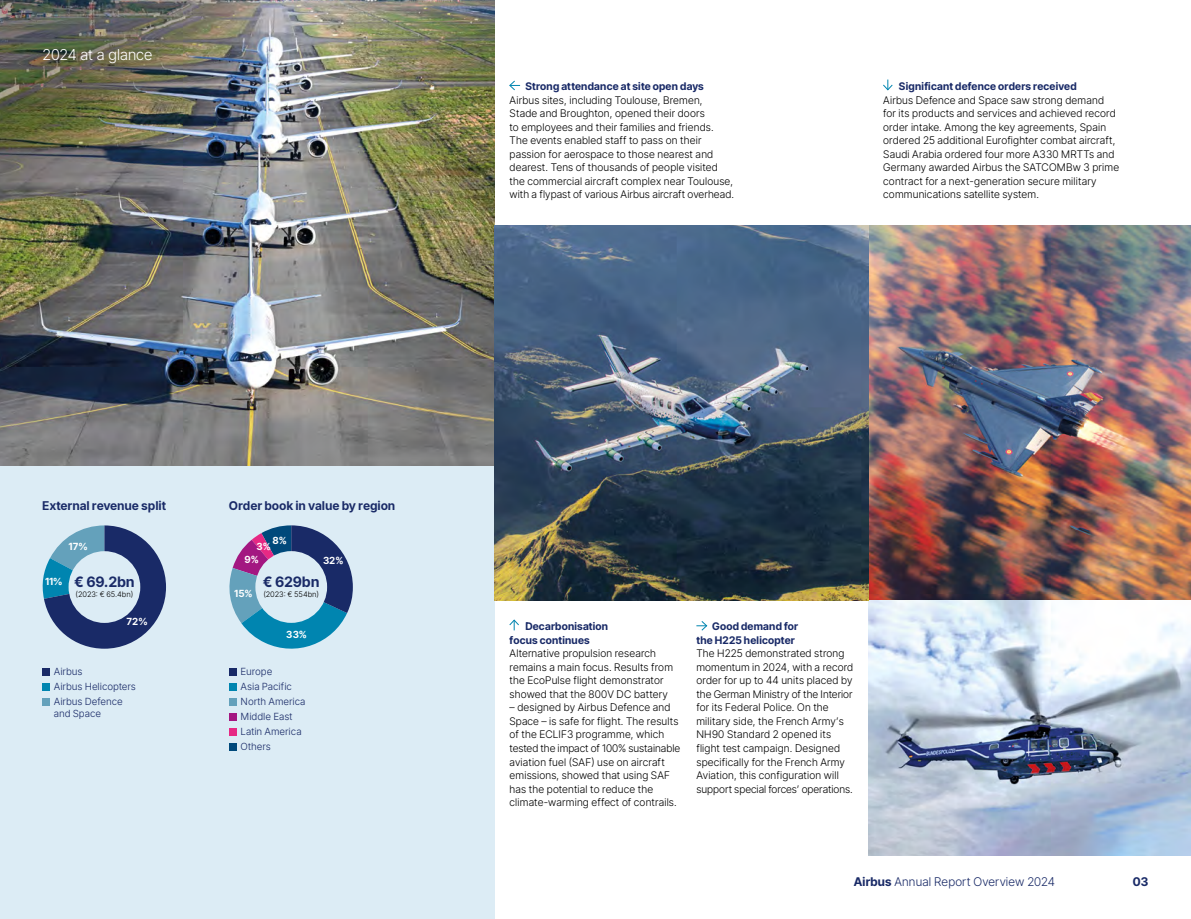
<style>
.page{position:relative;width:1191px;height:919px;background:#fff}
.page>*{position:absolute;margin:0;border:0;box-sizing:border-box;transform-origin:0 0}
.t1{font:300 15px "Inter Tight";letter-spacing:.005em;color:#fff}
.t2{font:700 14.25px "Inter";letter-spacing:-.015em;color:#192a67}
.t3{font:700 12px "Inter";letter-spacing:-.01em;color:#192a67}
.t4{font:300 12px "Inter Tight";letter-spacing:.015em;color:#192a67}
.t5{font:700 12px "Inter Tight";color:#192a67}
.t6{font:300 10.5px/13.5px "Inter Tight";letter-spacing:.015em;color:#000}
.t7{font:700 10.5px/13.5px "Inter Tight";letter-spacing:.02em;color:#192a67}
.t8{font:300 9.75px/15px "Inter";letter-spacing:-.005em;color:#192a67}
.t9{font:700 9.75px "Inter";letter-spacing:-.01em;color:#fff}
.t10{font:300 7.5px "Inter";letter-spacing:-.01em;color:#000}
.s1{font-family:"Inter Tight"}
.s2{font-weight:700;font-size:9.75px;color:#fff}
.s3{font-family:"Inter Tight";font-weight:700;font-size:9.75px;color:#fff}
.s4{font-weight:700}
</style>
<div class="page">
<div style="left:0;top:465px;width:494px;height:453px;background:#dcecf5"></div>
<svg style="left:43px;top:525px;width:123px;height:123px"></svg>
<div style="left:69px;top:551px;width:71px;height:72px;background:#dcecf5;border-radius:50%"></div>
<div style="left:43px;top:667px;width:7px;height:8px;background:#192a67"></div>
<div style="left:43px;top:682px;width:7px;height:8px;background:#0085b0"></div>
<div style="left:43px;top:697px;width:7px;height:8px;background:#64a1bb"></div>
<svg style="left:229px;top:525px;width:124px;height:123px"></svg>
<div style="left:255px;top:551px;width:72px;height:71px;background:#dcecf5;border-radius:50%"></div>
<div style="left:229px;top:667px;width:8px;height:8px;background:#192a67"></div>
<div style="left:229px;top:682px;width:8px;height:8px;background:#0085b0"></div>
<div style="left:229px;top:697px;width:8px;height:8px;background:#64a1bb"></div>
<div style="left:229px;top:712px;width:8px;height:8px;background:#a31781"></div>
<div style="left:229px;top:727px;width:8px;height:8px;background:#e62984"></div>
<div style="left:229px;top:743px;width:8px;height:7px;background:#00497b"></div>
<img style="left:0;top:0;width:494px;height:465px">
<img style="left:868px;top:225px;width:323px;height:630px">
<img style="left:494px;top:225px;width:374px;height:375px">
<svg style="left:509px;top:80px;width:11px;height:10px"></svg>
<svg style="left:883px;top:79px;width:9px;height:11px"></svg>
<svg style="left:509px;top:619px;width:10px;height:11px"></svg>
<svg style="left:696px;top:621px;width:11px;height:9px"></svg>
<h1 class="t1" style="left:43px;top:44px;width:111px">2024 at a glance</h1>
<p class="t7" style="left:525px;top:79px;width:180px">Strong attendance at site open days</p>
<p class="t6" style="left:509px;top:93px;width:226px">Airbus sites, including Toulouse, Bremen,<br>Stade and Broughton, opened their doors<br>to employees and their families and friends.<br>The events enabled staff to pass on their passion for aerospace to those nearest and dearest. Tens of thousands of people visited the commercial aircraft complex near Toulouse, with a flypast of various Airbus aircraft overhead.</p>
<p class="t7" style="left:899px;top:79px;width:179px">Significant defence orders received</p>
<p class="t6" style="left:883px;top:93px;width:237px">Airbus Defence and Space saw strong demand for its products and services and achieved record order intake. Among the key agreements, Spain ordered 25 additional Eurofighter combat aircraft, Saudi Arabia ordered four more A330 MRTTs and Germany awarded Airbus the SATCOMBw 3 prime contract for a next-generation secure military communications satellite system.</p>
<p class="t3" style="left:42px;top:497px;width:125px">External revenue split</p>
<p class="t3" style="left:229px;top:497px;width:168px">Order book in value by region</p>
<p class="t9" style="left:69px;top:539px;width:21px">17%</p>
<p class="t9" style="left:273px;top:532px;width:16px">8<span class="s1">%</span></p>
<p class="t9" style="left:256px;top:539px;width:16px">3<span class="s1">%</span></p>
<p class="t9" style="left:244px;top:551px;width:16px">9<span class="s1">%</span></p>
<p class="t9" style="left:323px;top:553px;width:22px">32<span class="s1">%</span></p>
<p class="t9" style="left:45px;top:573px;width:19px">11%</p>
<h2 class="t2" style="left:74px;top:571px;width:62px">€ 69.2bn</h2>
<p class="t10" style="left:76px;top:588px;width:59px">(2023: € 65.4bn)</p>
<h2 class="t2" style="left:263px;top:570px;width:58px">€ 629bn</h2>
<p class="t10" style="left:234px;top:588px;width:86px"><span class="s2">15</span><span class="s3">%</span> (2023: € 554bn)</p>
<p class="t9" style="left:127px;top:614px;width:23px">72%</p>
<p class="t8" style="left:54px;top:664px;width:83px">Airbus<br>Airbus Helicopters<br>Airbus Defence</p>
<p class="t8" style="left:54px;top:706px;width:49px">and Space</p>
<p class="t9" style="left:286px;top:626px;width:22px">33<span class="s1">%</span></p>
<p class="t8" style="left:241px;top:664px;width:66px">Europe<br>Asia Pacific<br>North America<br>Middle East<br>Latin America<br>Others</p>
<p class="t7" style="left:509px;top:619px;width:100px;text-indent:16px">Decarbonisation focus continues</p>
<p class="t6" style="left:509px;top:646px;width:165px">Alternative propulsion research remains a main focus. Results from the EcoPulse flight demonstrator showed that the 800V DC battery</p>
<p class="t6" style="left:509px;top:700px;width:172px">– designed by Airbus Defence and Space – is safe for flight. The results of the ECLIF3 programme, which tested the impact of 100% sustainable aviation fuel (SAF) use on aircraft emissions, showed that using SAF has the potential to reduce the climate-warming effect of contrails.</p>
<p class="t7" style="left:696px;top:619px;width:103px;text-indent:16px">Good demand for the H225 helicopter</p>
<p class="t6" style="left:696px;top:646px;width:158px">The H225 demonstrated strong momentum in 2024, with a record order for up to 44 units placed by the German Ministry of the Interior for its Federal Police. On the military side, the French Army’s<br>NH90 Standard 2 opened its flight test campaign. Designed specifically for the French Army<br>Aviation, this configuration will support special forces’ operations.</p>
<p class="t4" style="left:854px;top:872px;width:203px"><span class="s4">Airbus</span> Annual Report Overview 2024</p>
<p class="t5" style="left:1133px;top:872px;width:17px">03</p>
</div>
